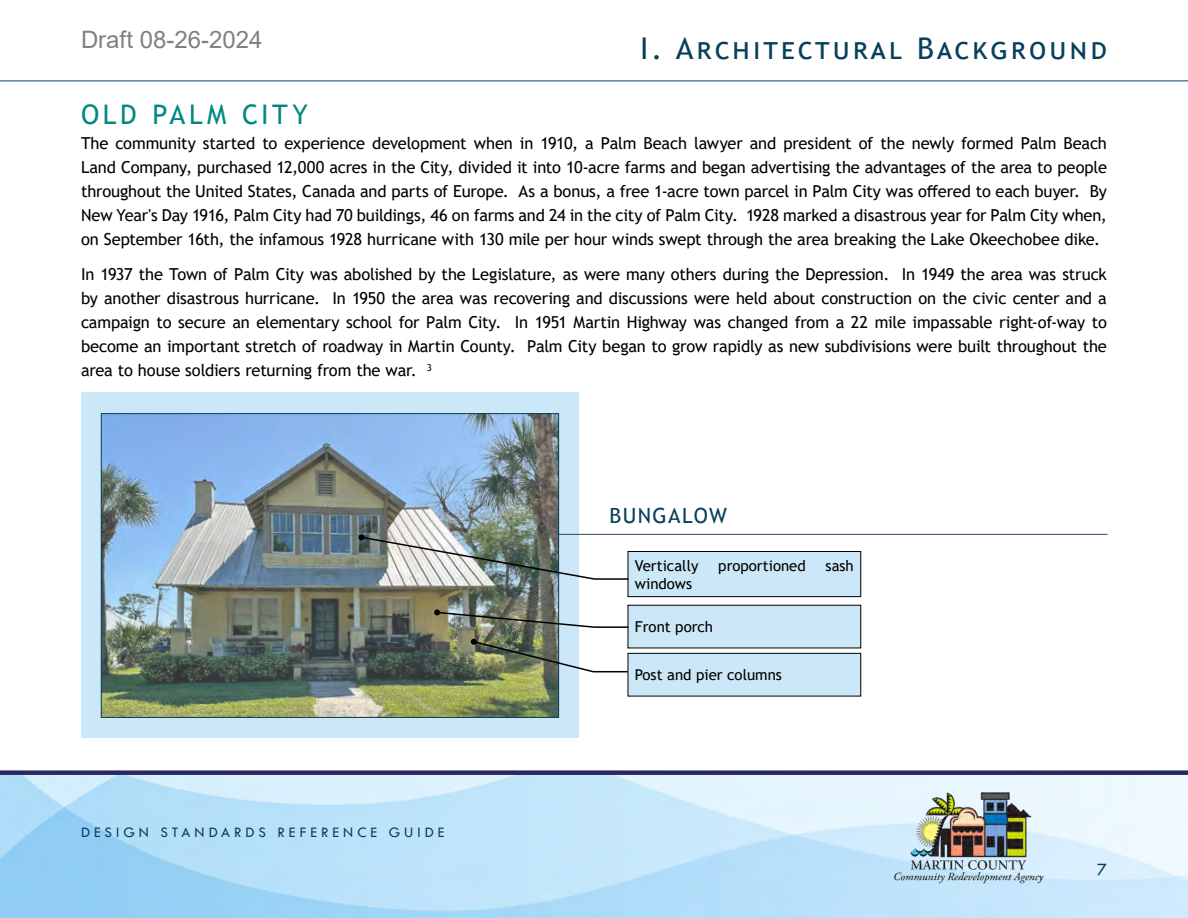
<style>
.page{position:relative;width:1188px;height:918px;background:#fff}
.page>*{position:absolute;margin:0;border:0;box-sizing:border-box;transform-origin:0 0}
.t1{font:30px "Trebuchet MS";letter-spacing:.1em;color:#083f5b}
.Heading_1{font:27px "Trebuchet MS";letter-spacing:.135em;color:#008881}
.t2{font:24px "Arial";color:rgb(0 0 0/.5)}
.Heading_2{font:21px "Trebuchet MS";letter-spacing:.07em;color:#083f5b}
.t3{font:18px "Tw Cen";color:#083f5b}
.Body{font:16.5px/24px "Trebuchet MS";letter-spacing:-.01em;color:#000;text-align:justify}
.Table_Text{font:15px "Trebuchet MS";color:#000}
.t4{font:15px "Tw Cen";letter-spacing:.265em;color:#083f5b}
</style>
<div class="page">
<hr style="left:0;top:81px;width:1188px;height:1px;background:#083f5b">
<div style="left:0;top:770px;width:1188px;height:5px;background:#29275f"></div>
<img style="left:887px;top:785px;width:167px;height:104px">
<div style="left:81px;top:392px;width:498px;height:346px;background:#cce8f8"></div>
<img style="left:103px;top:415px;width:454px;height:301px">
<div style="left:101px;top:413px;width:458px;height:305px;border:1px solid #083f5b"></div>
<hr style="left:559px;top:534px;width:548px;height:1px;background:#274a64">
<div style="left:628px;top:653px;width:233px;height:43px;background:#cce8f8"></div>
<div style="left:628px;top:653px;width:233px;height:43px;border:1px solid #000"></div>
<img style="left:358px;top:534px;width:272px;height:47px">
<div style="left:628px;top:552px;width:233px;height:45px;background:#cce8f8"></div>
<div style="left:628px;top:551px;width:233px;height:46px;border:1px solid #000"></div>
<svg style="left:434px;top:609px;width:194px;height:20px"></svg>
<div style="left:628px;top:605px;width:233px;height:43px;background:#cce8f8"></div>
<svg style="left:471px;top:639px;width:158px;height:34px"></svg>
<h3 class="t2" style="left:81px;top:23px;width:183px">Draft 08-26-2024</h3>
<p class="Heading_1" style="left:81px;top:97px;width:228px">OLD PALM CITY</p>
<h1 class="t1" style="left:640px;top:30px;width:468px">I. Architectural Background</h1>
<p class="Body" style="left:81px;top:131px;width:1028px">The community started to experience development when in 1910, a Palm Beach lawyer and president of the newly formed Palm Beach Land Company, purchased 12,000 acres in the City, divided it into 10-acre farms and began advertising the advantages of the area to people throughout the United States, Canada and parts of Europe. As a bonus, a free 1-acre town parcel in Palm City was offered to each buyer. By New Year's Day 1916, Palm City had 70 buildings, 46 on farms and 24 in the city of Palm City. 1928 marked a disastrous year for Palm City when, on September 16th, the infamous 1928 hurricane with 130 mile per hour winds swept through the area breaking the Lake Okeechobee dike.</p>
<p class="Body" style="left:81px;top:262px;width:1028px">In 1937 the Town of Palm City was abolished by the Legislature, as were many others during the Depression. In 1949 the area was struck by another disastrous hurricane. In 1950 the area was recovering and discussions were held about construction on the civic center and a campaign to secure an elementary school for Palm City. In 1951 Martin Highway was changed from a 22 mile impassable right-of-way to become an important stretch of roadway in Martin County. Palm City began to grow rapidly as new subdivisions were built throughout the area to house soldiers returning from the war. <sup>3</sup></p>
<p class="Heading_2" style="left:609px;top:503px;width:119px">BUNGALOW</p>
<p class="Table_Text" style="left:635px;top:556px;width:65px">Vertically</p>
<p class="Table_Text" style="left:718px;top:556px;width:89px">proportioned</p>
<p class="Table_Text" style="left:826px;top:556px;width:30px">sash</p>
<p class="Table_Text" style="left:635px;top:574px;width:59px">windows</p>
<p class="Table_Text" style="left:635px;top:617px;width:80px">Front porch</p>
<p class="t4" style="left:81px;top:823px;width:365px">DESIGN STANDARDS REFERENCE GUIDE</p>
<p class="Table_Text" style="left:635px;top:665px;width:149px">Post and pier columns</p>
<p class="t3" style="left:1097px;top:858px;width:11px">7</p>
</div>
